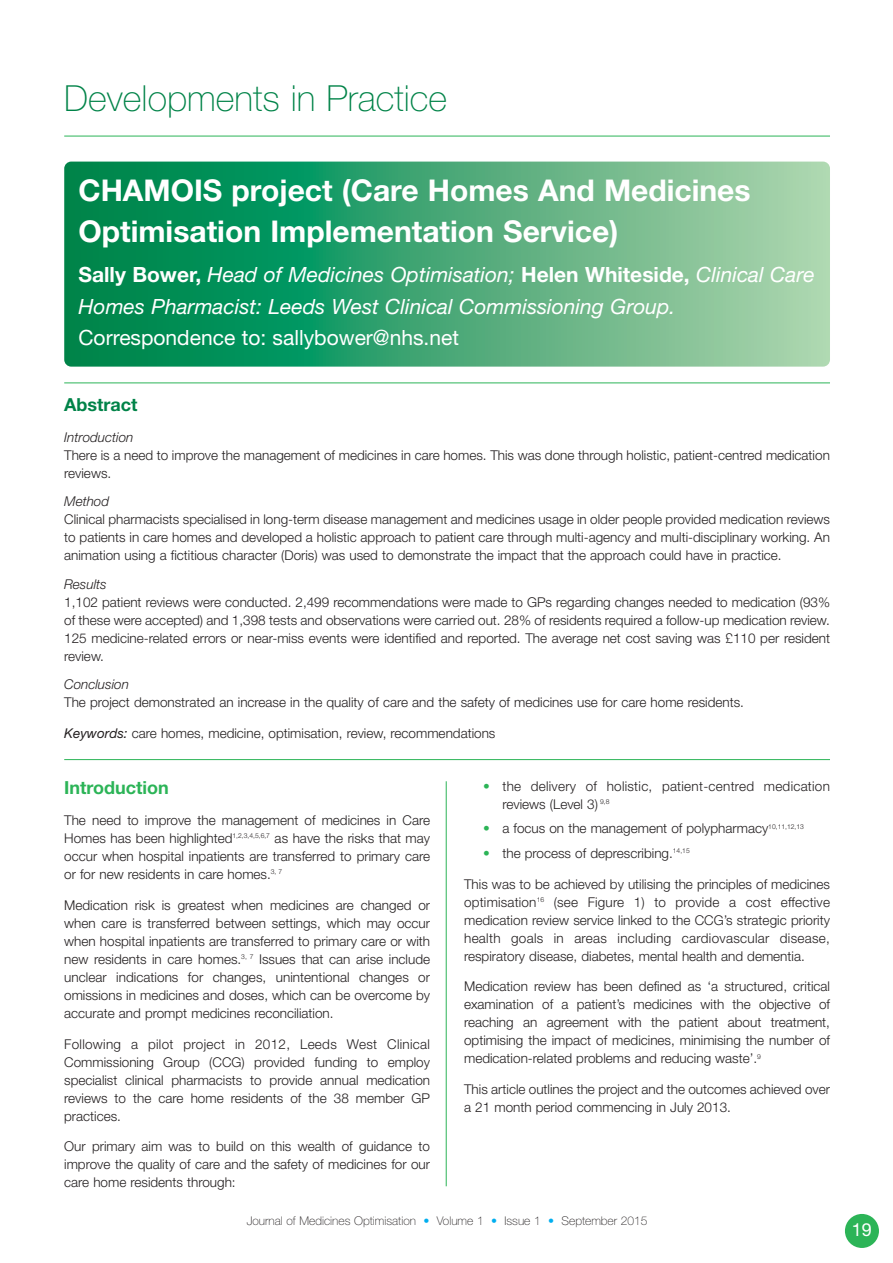
<style>
.page{position:relative;width:893px;height:1263px;background:#fff}
.page>*{position:absolute;margin:0;border:0;box-sizing:border-box;transform-origin:0 0}
.t1{font:100 36px "Helvetica Neue";color:#008348}
.t2{font:700 30px/40.5px "Helvetica Neue";color:#fff}
.t3{font:italic 21px/31.5px "Helvetica Neue";color:#fff}
.t4{font:21px "Helvetica Neue";color:#fff}
.t5{font:700 18px "Helvetica Neue";color:#2cb457}
.t6{font:700 18px "Helvetica Neue";color:#008348}
.t7{font:18px "Helvetica Neue";color:#fff}
.t8{font:300 13.5px/18px "Helvetica Neue";color:#231f20;text-align:justify}
.t9{font:300 13.5px/18px "Helvetica Neue";letter-spacing:.02em;color:#231f20}
.t10{font:italic 300 13.5px "Helvetica Neue";color:#231f20}
.t11{font:100 12px "Helvetica Neue";color:#231f20}
.s1{font-weight:700;font-style:normal}
.s2{font-weight:400;font-style:italic}
.s3{color:#2cb457}
.s4{color:#00aeef}
</style>
<div class="page">
<div style="left:844px;top:1214px;width:34px;height:34px;background:#2cb457;border-radius:50%"></div>
<hr style="left:64px;top:136px;width:766px;height:1px;background:#2cb457">
<svg style="left:64px;top:162px;width:766px;height:205px;background:#46a978"></svg>
<hr style="left:446px;top:781px;width:1px;height:405px;background:#2cb457">
<hr style="left:64px;top:383px;width:766px;height:1px;background:#2cb457">
<hr style="left:64px;top:759px;width:766px;height:1px;background:#2cb457">
<h1 class="t1" style="left:64px;top:85px;width:384px">Developments in Practice</h1>
<h2 class="t2" style="left:78px;top:173px;width:673px">CHAMOIS project (Care Homes And Medicines<br>Optimisation Implementation Service)</h2>
<h3 class="t3" style="left:78px;top:261px;width:737px"><span class="s1">Sally Bower,</span> Head of Medicines Optimisation; <span class="s1">Helen Whiteside,</span> Clinical Care<br>Homes Pharmacist: Leeds West Clinical Commissioning Group.</h3>
<h3 class="t4" style="left:78px;top:330px;width:382px">Correspondence to: sallybower@nhs.net</h3>
<h3 class="t6" style="left:64px;top:398px;width:75px">Abstract</h3>
<p class="t10" style="left:64px;top:432px;width:71px">Introduction</p>
<p class="t8" style="left:64px;top:447px;width:767px">There is a need to improve the management of medicines in care homes. This was done through holistic, patient-centred medication reviews.</p>
<p class="t10" style="left:64px;top:496px;width:46px">Method</p>
<p class="t8" style="left:64px;top:512px;width:767px">Clinical pharmacists specialised in long-term disease management and medicines usage in older people provided medication reviews to patients in care homes and developed a holistic approach to patient care through multi-agency and multi-disciplinary working. An animation using a fictitious character (Doris) was used to demonstrate the impact that the approach could have in practice.</p>
<p class="t10" style="left:64px;top:579px;width:44px">Results</p>
<p class="t8" style="left:64px;top:594px;width:767px">1,102 patient reviews were conducted. 2,499 recommendations were made to GPs regarding changes needed to medication (93% of these were accepted) and 1,398 tests and observations were carried out. 28% of residents required a follow-up medication review.<br>125 medicine-related errors or near-miss events were identified and reported. The average net cost saving was £110 per resident review.</p>
<p class="t10" style="left:64px;top:680px;width:66px">Conclusion</p>
<p class="t8" style="left:64px;top:695px;width:681px">The project demonstrated an increase in the quality of care and the safety of medicines use for care home residents.</p>
<p class="t8" style="left:64px;top:726px;width:432px"><span class="s2">Keywords:</span> care homes, medicine, optimisation, review, recommendations</p>
<h3 class="t5" style="left:64px;top:781px;width:106px">Introduction</h3>
<p class="t8" style="left:64px;top:813px;width:367px">The need to improve the management of medicines in Care Homes has been highlighted<sup>1,2,3,4,5,6,7</sup> as have the risks that may occur when hospital inpatients are transferred to primary care or for new residents in care homes.<sup>3,</sup> <sup>7</sup></p>
<p class="t8" style="left:64px;top:897px;width:367px">Medication risk is greatest when medicines are changed or when care is transferred between settings, which may occur when hospital inpatients are transferred to primary care or with new residents in care homes.<sup>3,</sup> <sup>7</sup> Issues that can arise include unclear indications for changes, unintentional changes or omissions in medicines and doses, which can be overcome by accurate and prompt medicines reconciliation.</p>
<p class="t8" style="left:64px;top:1036px;width:367px">Following a pilot project in 2012, Leeds West Clinical Commissioning Group (CCG) provided funding to employ specialist clinical pharmacists to provide annual medication reviews to the care home residents of the 38 member GP practices.</p>
<p class="t8" style="left:64px;top:1139px;width:367px">Our primary aim was to build on this wealth of guidance to improve the quality of care and the safety of medicines for our care home residents through:</p>
<p class="t9" style="left:502px;top:779px;width:329px;text-indent:-19px"><span class="s3">•</span> the delivery of holistic, patient-centred medication reviews (Level 3) <sup>9,8</sup></p>
<p class="t8" style="left:483px;top:821px;width:322px"><span class="s3">•</span> a focus on the management of polypharmacy<sup>10,11,12,13</sup></p>
<p class="t8" style="left:483px;top:845px;width:208px"><span class="s3">•</span> the process of deprescribing.<sup>14,15</sup></p>
<p class="t8" style="left:464px;top:876px;width:367px">This was to be achieved by utilising the principles of medicines optimisation<sup>16</sup> (see Figure 1) to provide a cost effective medication review service linked to the CCG’s strategic priority health goals in areas including cardiovascular disease, respiratory disease, diabetes, mental health and dementia.</p>
<p class="t8" style="left:464px;top:979px;width:367px">Medication review has been defined as ‘a structured, critical examination of a patient’s medicines with the objective of reaching an agreement with the patient about treatment, optimising the impact of medicines, minimising the number of medication-related problems and reducing waste’.<sup>9</sup></p>
<p class="t8" style="left:464px;top:1082px;width:367px">This article outlines the project and the outcomes achieved over a 21 month period commencing in July 2013.</p>
<p class="t11" style="left:247px;top:1216px;width:402px">Journal of Medicines Optimisation <span class="s4">•</span> Volume 1 <span class="s4">•</span> Issue 1 <span class="s4">•</span> September 2015</p>
<h3 class="t7" style="left:851px;top:1223px;width:22px">19</h3>
</div>
